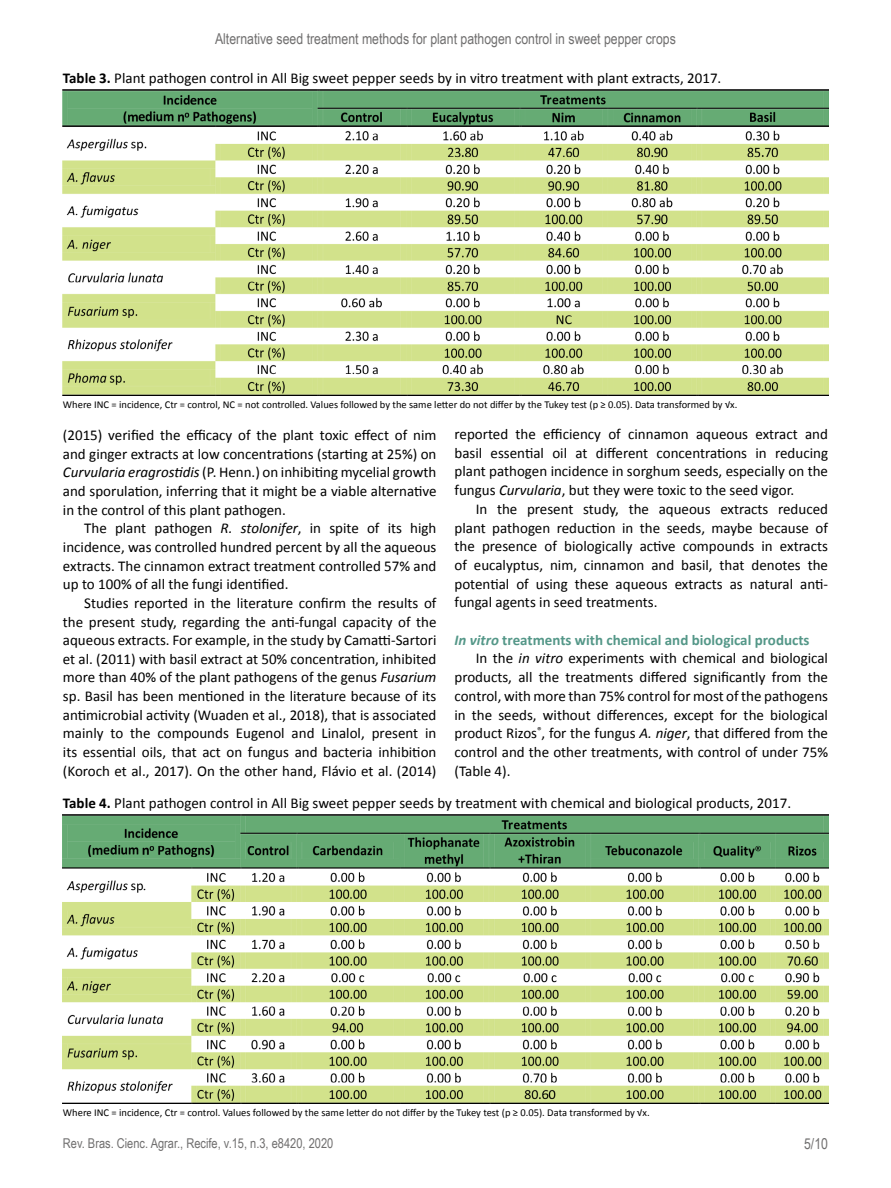
<style>
.page{position:relative;width:891px;height:1188px;background:#fff}
.page>*{position:absolute;margin:0;border:0;box-sizing:border-box;transform-origin:0 0}
.t1{font:15px/18.6px "Calibri";color:#000;text-align:justify}
.t2{font:15px "Arial Narrow";color:#706f6f}
.t3{font:700 15px "Calibri";color:#549788}
.t4{font:13.5px "Arial Narrow";color:#706f6f}
.t5{font:10.5px "Calibri";color:#000}
.s1{font-weight:700}
.s2{font-style:italic}
</style>
<div class="page">
<img style="left:63px;top:90px;width:765px;height:305px">
<img style="left:63px;top:815px;width:765px;height:289px">
<p class="t2" style="left:215px;top:28px;width:462px">Alternative seed treatment methods for plant pathogen control in sweet pepper crops</p>
<p class="t1" style="left:63px;top:69px;width:660px"><span class="s1">Table 3.</span> Plant pathogen control in All Big sweet pepper seeds by in vitro treatment with plant extracts, 2017.</p>
<p class="t5" style="left:63px;top:397px;width:676px">Where INC = incidence, Ctr = control, NC = not controlled. Values followed by the same letter do not differ by the Tukey test (p ≥ 0.05). Data transformed by √x.</p>
<p class="t1" style="left:63px;top:426px;width:375px">(2015) verified the efficacy of the plant toxic effect of nim and ginger extracts at low concentrations (starting at 25%) on <span class="s2">Curvularia eragrostidis</span> (P. Henn.) on inhibiting mycelial growth and sporulation, inferring that it might be a viable alternative in the control of this plant pathogen.</p>
<p class="t1" style="left:63px;top:519px;width:375px;text-indent:21px">The plant pathogen <span class="s2">R. stolonifer</span>, in spite of its high incidence, was controlled hundred percent by all the aqueous extracts. The cinnamon extract treatment controlled 57% and up to 100% of all the fungi identified.</p>
<p class="t1" style="left:63px;top:594px;width:375px;text-indent:21px">Studies reported in the literature confirm the results of the present study, regarding the anti-fungal capacity of the aqueous extracts. For example, in the study by Camatti-Sartori et al. (2011) with basil extract at 50% concentration, inhibited more than 40% of the plant pathogens of the genus <span class="s2">Fusarium </span>sp. Basil has been mentioned in the literature because of its antimicrobial activity (Wuaden et al., 2018), that is associated mainly to the compounds Eugenol and Linalol, present in its essential oils, that act on fungus and bacteria inhibition (Koroch et al., 2017). On the other hand, Flávio et al. (2014)</p>
<p class="t1" style="left:455px;top:425px;width:375px">reported the efficiency of cinnamon aqueous extract and basil essential oil at different concentrations in reducing plant pathogen incidence in sorghum seeds, especially on the fungus <span class="s2">Curvularia</span>, but they were toxic to the seed vigor.</p>
<p class="t1" style="left:455px;top:500px;width:375px;text-indent:21px">In the present study, the aqueous extracts reduced plant pathogen reduction in the seeds, maybe because of the presence of biologically active compounds in extracts of eucalyptus, nim, cinnamon and basil, that denotes the potential of using these aqueous extracts as natural anti&shy;fungal agents in seed treatments.</p>
<p class="t3" style="left:455px;top:630px;width:357px"><span class="s2">In vitro</span> treatments with chemical and biological products</p>
<p class="t1" style="left:476px;top:649px;width:354px">In the <span class="s2">in vitro</span> experiments with chemical and biological</p>
<p class="t1" style="left:455px;top:668px;width:375px">products, all the treatments differed significantly from the</p>
<p class="t1" style="left:455px;top:687px;width:375px">control, with more than 75% control for most of the pathogens</p>
<p class="t1" style="left:455px;top:705px;width:375px">in the seeds, without differences, except for the biological</p>
<p class="t1" style="left:455px;top:724px;width:375px">product Rizos<sup>®</sup>, for the fungus <span class="s2">A. niger</span>, that differed from the</p>
<p class="t1" style="left:455px;top:743px;width:375px">control and the other treatments, with control of under 75%</p>
<p class="t1" style="left:455px;top:761px;width:57px">(Table 4).</p>
<p class="t1" style="left:63px;top:794px;width:730px"><span class="s1">Table 4.</span> Plant pathogen control in All Big sweet pepper seeds by treatment with chemical and biological products, 2017.</p>
<p class="t5" style="left:63px;top:1106px;width:588px">Where INC = incidence, Ctr = control. Values followed by the same letter do not differ by the Tukey test (p ≥ 0.05). Data transformed by √x.</p>
<p class="t4" style="left:63px;top:1134px;width:272px">Rev. Bras. Cienc. Agrar., Recife, v.15, n.3, e8420, 2020</p>
<p class="t2" style="left:804px;top:1133px;width:25px">5/10</p>
</div>
